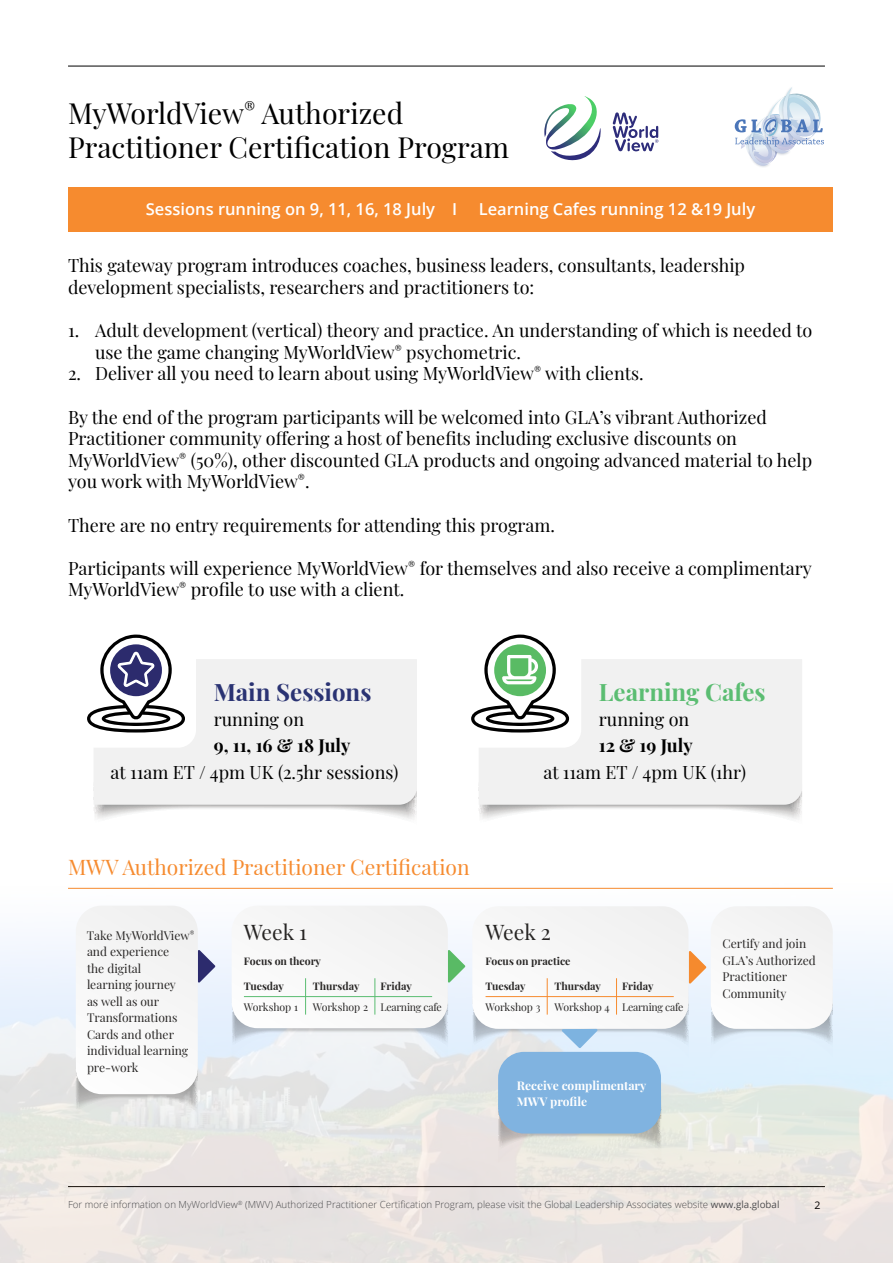
<style>
.page{position:relative;width:893px;height:1263px;background:#fff}
.page>*{position:absolute;margin:0;border:0;box-sizing:border-box;transform-origin:0 0}
.t1{font:28.5px/34.2px "Playfair Display";color:#000}
.t2{font:700 24px "Playfair Display";color:#5bbd72}
.t3{font:700 24px "Playfair Display";color:#2a3373}
.t4{font:21px "Playfair Display";color:#f68b2f}
.t5{font:21px "Playfair Display";color:#272524}
.t6{font:18px/21.6px "Playfair Display";color:#000}
.t7{font:700 18px "Playfair Display";color:#000}
.t8{font:600 16.5px "Open Sans";color:#fff}
.t9{font:12px/16.5px "Playfair Display";color:#272524}
.t10{font:700 12px/16.5px "Playfair Display";color:#fff}
.t11{font:700 10.5px "Playfair Display";color:#272524}
.t12{font:10.5px "Playfair Display";letter-spacing:-.02em;color:#272524}
.t13{font:10.5px "Playfair Display";color:#272524}
.t14{font:10.5px "Open Sans";color:#000}
.t15{font:300 9.75px "Open Sans";color:#4d4d4f}
.s1{font-weight:400}
</style>
<div class="page">
<hr style="left:68px;top:66px;width:757px;height:1px;background:#000">
<svg style="left:613px;top:112px;width:45px;height:39px"></svg>
<svg style="left:544px;top:96px;width:57px;height:64px"></svg>
<div style="left:68px;top:187px;width:765px;height:44px;background:#f68b2f"></div>
<img style="left:0;top:887px;width:893px;height:375px">
<svg style="left:93px;top:783px;width:324px;height:36px"></svg>
<svg style="left:478px;top:784px;width:324px;height:35px"></svg>
<div style="left:94px;top:659px;width:323px;height:146px;background:#f1f1f1"></div>
<div style="left:479px;top:659px;width:323px;height:146px;background:#f1f1f1"></div>
<svg style="left:87px;top:634px;width:109px;height:114px"></svg>
<svg style="left:471px;top:634px;width:110px;height:114px"></svg>
<hr style="left:68px;top:888px;width:765px;height:1px;background:#f68b2f">
<svg style="left:75px;top:906px;width:140px;height:218px"></svg>
<svg style="left:232px;top:906px;width:233px;height:152px"></svg>
<hr style="left:244px;top:996px;width:188px;height:1px;background:#5bbd72">
<hr style="left:305px;top:978px;width:1px;height:36px;background:#5bbd72">
<hr style="left:375px;top:978px;width:1px;height:36px;background:#5bbd72">
<svg style="left:472px;top:906px;width:361px;height:152px"></svg>
<svg style="left:498px;top:1112px;width:163px;height:50px;background:#dfdfd7"></svg>
<div style="left:498px;top:1052px;width:163px;height:81px;background:#80b3e0;border-radius:26px"></div>
<svg style="left:735px;top:87px;width:89px;height:79px"></svg>
<h1 class="t1" style="left:68px;top:93px;width:443px">MyWorldView<sup>®</sup> Authorized<br>Practitioner Certification Program</h1>
<p class="t8" style="left:146px;top:198px;width:313px">Sessions running on 9, 11, 16, 18 July I</p>
<p class="t8" style="left:479px;top:198px;width:278px">Learning Cafes running 12 &amp;19 July</p>
<p class="t6" style="left:68px;top:253px;width:678px">This gateway program introduces coaches, business leaders, consultants, leadership development specialists, researchers and practitioners to:</p>
<p class="t6" style="left:95px;top:318px;width:719px;text-indent:-27px">1. Adult development (vertical) theory and practice. An understanding of which is needed to use the game changing MyWorldView<sup>®</sup> psychometric.</p>
<p class="t6" style="left:68px;top:361px;width:577px">2. Deliver all you need to learn about using MyWorldView<sup>®</sup> with clients.</p>
<p class="t6" style="left:68px;top:404px;width:746px">By the end of the program participants will be welcomed into GLA’s vibrant Authorized Practitioner community offering a host of benefits including exclusive discounts on MyWorldView<sup>®</sup> (50%), other discounted GLA products and ongoing advanced material to help you work with MyWorldView<sup>®</sup>.</p>
<p class="t6" style="left:68px;top:512px;width:489px">There are no entry requirements for attending this program.</p>
<p class="t6" style="left:68px;top:556px;width:745px">Participants will experience MyWorldView<sup>®</sup> for themselves and also receive a complimentary<br>MyWorldView<sup>®</sup> profile to use with a client.</p>
<h2 class="t3" style="left:214px;top:673px;width:159px">Main Sessions</h2>
<p class="t6" style="left:214px;top:707px;width:92px">running on</p>
<p class="t7" style="left:214px;top:731px;width:138px">9, 11, 16 &amp; 18 July</p>
<h2 class="t2" style="left:599px;top:673px;width:168px">Learning Cafes</h2>
<p class="t6" style="left:599px;top:707px;width:92px">running on</p>
<p class="t7" style="left:599px;top:731px;width:95px">12 &amp; 19 July</p>
<p class="t6" style="left:111px;top:760px;width:289px">at 11am ET / 4pm UK (2.5hr sessions)</p>
<p class="t6" style="left:543px;top:760px;width:204px">at 11am ET / 4pm UK (1hr)</p>
<p class="t4" style="left:68px;top:850px;width:403px">MWV Authorized Practitioner Certification</p>
<p class="t9" style="left:87px;top:926px;width:109px">Take MyWorldView<sup>® </sup>and experience<br>the digital<br>learning journey<br>as well as our<br>Transformations<br>Cards and other individual learning pre-work</p>
<p class="t5" style="left:244px;top:915px;width:65px">Week 1</p>
<p class="t11" style="left:244px;top:953px;width:79px">Focus on theory</p>
<p class="t11" style="left:244px;top:978px;width:42px">Tuesday</p>
<p class="t11" style="left:313px;top:978px;width:48px">Thursday</p>
<p class="t11" style="left:380px;top:978px;width:33px">Friday</p>
<p class="t13" style="left:244px;top:999px;width:55px">Workshop 1</p>
<p class="t12" style="left:313px;top:999px;width:130px">Workshop 2 Learning cafe</p>
<p class="t5" style="left:486px;top:915px;width:67px">Week 2</p>
<p class="t11" style="left:486px;top:953px;width:86px">Focus on practice</p>
<p class="t11" style="left:486px;top:978px;width:42px">Tuesday</p>
<p class="t11" style="left:555px;top:978px;width:48px">Thursday</p>
<p class="t11" style="left:622px;top:978px;width:33px">Friday</p>
<p class="t13" style="left:486px;top:999px;width:56px">Workshop 3</p>
<p class="t12" style="left:555px;top:999px;width:130px">Workshop 4 Learning cafe</p>
<p class="t10" style="left:517px;top:1076px;width:131px">Receive complimentary<br>MWV profile</p>
<p class="t9" style="left:722px;top:934px;width:95px">Certify and join<br>GLA’s Authorized<br>Practitioner<br>Community</p>
<p class="t15" style="left:68px;top:1198px;width:713px">For more information on MyWorldView<sup>®</sup> (MWV) Authorized Practitioner Certification Program, please visit the Global Leadership Associates website <span class="s1">www.gla.global</span></p>
<p class="t14" style="left:814px;top:1198px;width:8px">2</p>
</div>
